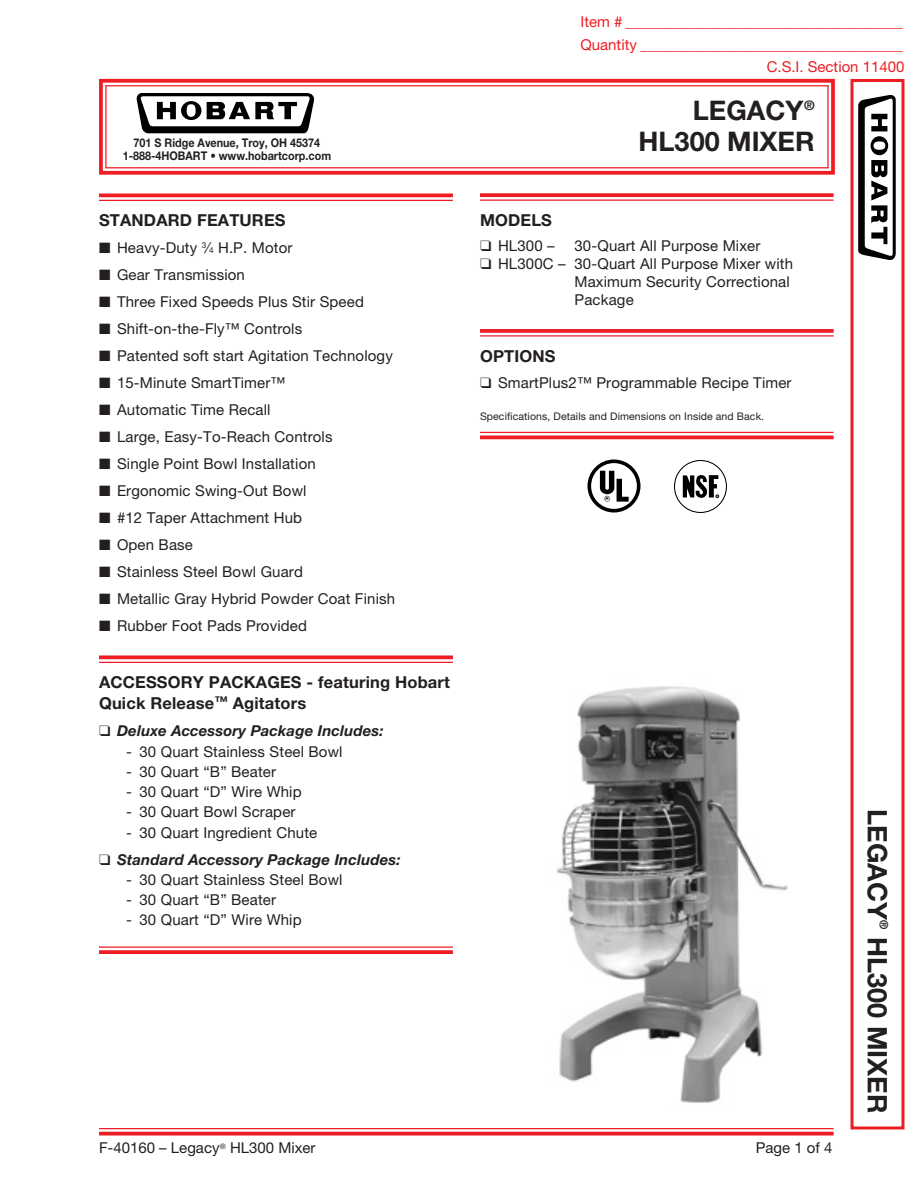
<style>
.page{position:relative;width:918px;height:1188px;background:#fff}
.page>*{position:absolute;margin:0;border:0;box-sizing:border-box;transform-origin:0 0}
.t1{font:700 27px "Helvetica Neue LT Std";color:#231f20}
.t2{font:700 16.5px/21px "Helvetica Neue LT Std";letter-spacing:.01em;color:#231f20}
.t3{font:15px/18px "Helvetica Neue LT Std";letter-spacing:.01em;color:#231f20}
.t4{font:15px/22.5px "Helvetica Neue LT Std";color:#ee1d23;text-align:right}
.t5{font:italic 700 15px "Helvetica Neue LT Std";letter-spacing:.01em;color:#231f20}
.t6{font:700 12px "Helvetica Neue LT Std";color:#231f20;scale:.9 1}
.t7{font:700 11.55px "Helvetica Neue LT Std";color:#231f20}
.t8{font:10.5px "Helvetica Neue LT Std";letter-spacing:.01em;color:#231f20}
.t9{font:700 4.5px "Helvetica";color:#000}
.s1{font-size:8.25px}
</style>
<div class="page">
<svg style="left:99px;top:78px;width:736px;height:97px"></svg>
<div style="left:105px;top:85px;width:724px;height:83px;border:1px solid #ee1d23"></div>
<div style="left:850px;top:79px;width:54px;height:1051px;border:3px solid #ee1d23"></div>
<hr style="left:99px;top:1128px;width:735px;height:1px;background:#ee1d23">
<svg style="left:99px;top:1132px;width:735px;height:4px;background:#f0393e"></svg>
<svg style="left:858px;top:95px;width:38px;height:165px"></svg>
<svg style="left:137px;top:93px;width:177px;height:40px"></svg>
<svg style="left:99px;top:193px;width:354px;height:4px"></svg>
<hr style="left:99px;top:200px;width:354px;height:1px;background:#ee1d23">
<svg style="left:99px;top:655px;width:354px;height:4px"></svg>
<hr style="left:99px;top:662px;width:354px;height:1px;background:#ee1d23">
<hr style="left:99px;top:946px;width:354px;height:2px;background:#ee1d23">
<svg style="left:99px;top:950px;width:354px;height:4px"></svg>
<svg style="left:480px;top:193px;width:354px;height:4px"></svg>
<hr style="left:480px;top:200px;width:354px;height:1px;background:#ee1d23">
<svg style="left:480px;top:329px;width:354px;height:4px"></svg>
<hr style="left:480px;top:335px;width:354px;height:2px;background:#ee1d23">
<hr style="left:480px;top:432px;width:354px;height:1px;background:#ee1d23">
<hr style="left:480px;top:436px;width:354px;height:3px;background:#ee1d23">
<div style="left:674px;top:460px;width:53px;height:53px;border:1px solid #000;border-radius:50%"></div>
<svg style="left:683px;top:475px;width:36px;height:23px"></svg>
<div style="left:588px;top:459px;width:52px;height:53px;background:#000;border-radius:50%"></div>
<div style="left:591px;top:463px;width:46px;height:46px;background:#fff;border-radius:50%"></div>
<svg style="left:600px;top:471px;width:29px;height:31px"></svg>
<img style="left:556px;top:686px;width:232px;height:417px">
<p class="t4" style="left:580px;top:10px;width:326px">Item # _____________________________________<br>Quantity ___________________________________<br>C.S.I. Section 11400</p>
<h1 class="t1" style="left:693px;top:93px;width:123px">LEGACY<sup>®</sup></h1>
<p class="t6" style="left:134px;top:135px;width:209px">701 S Ridge Avenue, Troy, OH 45374</p>
<h1 class="t1" style="left:639px;top:125px;width:178px">HL300 MIXER</h1>
<p class="t6" style="left:123px;top:148px;width:233px">1-888-4HOBART • www.hobartcorp.com</p>
<p class="t2" style="left:99px;top:210px;width:188px">STANDARD FEATURES</p>
<p class="t3" style="left:99px;top:239px;width:195px">■ Heavy-Duty <sup>3</sup>⁄<span class="s1">4</span> H.P. Motor</p>
<p class="t3" style="left:99px;top:266px;width:147px">■ Gear Transmission</p>
<p class="t3" style="left:99px;top:293px;width:266px">■ Three Fixed Speeds Plus Stir Speed</p>
<p class="t3" style="left:99px;top:320px;width:205px">■ Shift-on-the-Fly™ Controls</p>
<p class="t3" style="left:99px;top:347px;width:295px">■ Patented soft start Agitation Technology</p>
<p class="t3" style="left:99px;top:374px;width:188px">■ 15-Minute SmartTimer™</p>
<p class="t3" style="left:99px;top:401px;width:173px">■ Automatic Time Recall</p>
<p class="t3" style="left:99px;top:428px;width:235px">■ Large, Easy-To-Reach Controls</p>
<p class="t3" style="left:99px;top:455px;width:218px">■ Single Point Bowl Installation</p>
<p class="t3" style="left:99px;top:482px;width:209px">■ Ergonomic Swing-Out Bowl</p>
<p class="t3" style="left:99px;top:509px;width:205px">■ #12 Taper Attachment Hub</p>
<p class="t3" style="left:99px;top:536px;width:95px">■ Open Base</p>
<p class="t3" style="left:99px;top:563px;width:205px">■ Stainless Steel Bowl Guard</p>
<p class="t3" style="left:99px;top:590px;width:298px">■ Metallic Gray Hybrid Powder Coat Finish</p>
<p class="t3" style="left:99px;top:617px;width:210px">■ Rubber Foot Pads Provided</p>
<p class="t2" style="left:99px;top:672px;width:352px">ACCESSORY PACKAGES - featuring Hobart<br>Quick Release<sup>™</sup> Agitators</p>
<p class="t5" style="left:99px;top:722px;width:286px">❑ Deluxe Accessory Package Includes:</p>
<p class="t3" style="left:126px;top:742px;width:218px">- 30 Quart Stainless Steel Bowl</p>
<p class="t3" style="left:126px;top:762px;width:152px">- 30 Quart “B” Beater</p>
<p class="t3" style="left:126px;top:783px;width:177px">- 30 Quart “D” Wire Whip</p>
<p class="t3" style="left:126px;top:803px;width:171px">- 30 Quart Bowl Scraper</p>
<p class="t3" style="left:126px;top:823px;width:193px">- 30 Quart Ingredient Chute</p>
<p class="t5" style="left:99px;top:850px;width:303px">❑ Standard Accessory Package Includes:</p>
<p class="t3" style="left:126px;top:870px;width:218px">- 30 Quart Stainless Steel Bowl</p>
<p class="t3" style="left:126px;top:891px;width:152px">- 30 Quart “B” Beater</p>
<p class="t3" style="left:126px;top:911px;width:177px">- 30 Quart “D” Wire Whip</p>
<p class="t2" style="left:480px;top:210px;width:74px">MODELS</p>
<p class="t3" style="left:480px;top:236px;width:76px">❑ HL300 –</p>
<p class="t3" style="left:574px;top:236px;width:188px">30-Quart All Purpose Mixer</p>
<p class="t3" style="left:574px;top:254px;width:220px;text-indent:-94px">❑ HL300C – 30-Quart All Purpose Mixer with<br>Maximum Security Correctional<br>Package</p>
<p class="t2" style="left:480px;top:345px;width:77px">OPTIONS</p>
<p class="t3" style="left:480px;top:374px;width:313px">❑ SmartPlus2™ Programmable Recipe Timer</p>
<p class="t8" style="left:480px;top:410px;width:286px">Specifications, Details and Dimensions on Inside and Back.</p>
<p class="t9" style="left:606px;top:496px;width:5px">R</p>
<p class="t3" style="left:99px;top:1139px;width:218px">F-40160 – Legacy<sup>®</sup> HL300 Mixer</p>
<p class="t3" style="left:756px;top:1139px;width:78px">Page 1 of 4</p>
<h1 class="t1" style="left:894px;top:809px;width:112px;rotate:90deg">LEGACY</h1>
<p class="t7" style="left:891px;top:920px;width:11px;rotate:90deg">®</p>
<h1 class="t1" style="left:894px;top:937px;width:178px;rotate:90deg">HL300 MIXER</h1>
</div>
